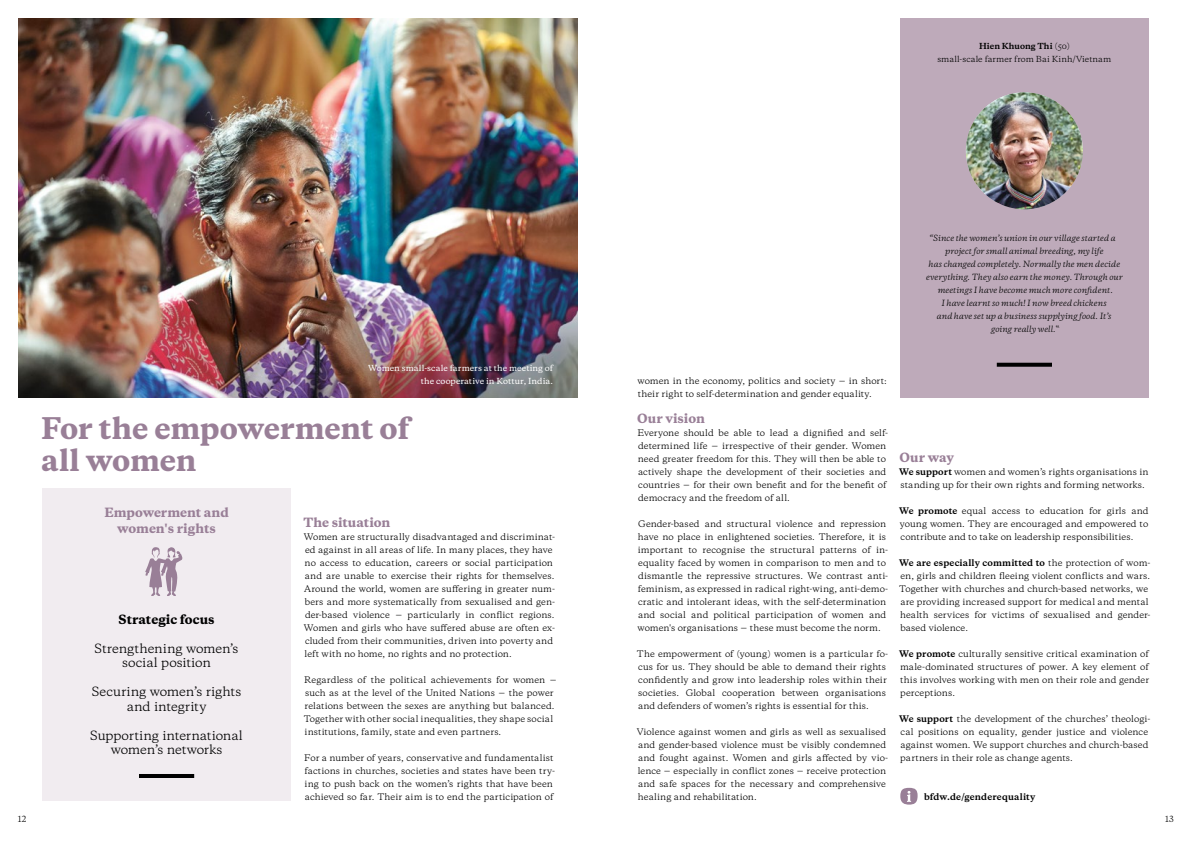
<style>
.page{position:relative;width:1191px;height:842px;background:#fff}
.page>*{position:absolute;margin:0;border:0;box-sizing:border-box;transform-origin:0 0}
.t1{font:800 28px/32px "Galaxie Copernicus";letter-spacing:-.01em;color:#997f97}
.t2{font:12px/14.5px "Galaxie Copernicus";letter-spacing:-.01em;color:#000;text-align:center}
.t3{font:800 12px/16px "Galaxie Copernicus";letter-spacing:-.005em;color:#997f97;text-align:center}
.t4{font:800 12px "Galaxie Copernicus";color:#000}
.t5{font:8.5px/13px "Galaxie Copernicus";letter-spacing:.01em;color:#000}
.t6{font:700 8.5px "Galaxie Copernicus";letter-spacing:.02em;color:#000}
.t7{font:italic 8px/13px "Galaxie Copernicus";letter-spacing:.01em;color:#000;text-align:center}
.t8{font:8px "Galaxie Copernicus";color:#000}
.t9{font:500 7.8px/13px "Galaxie Copernicus";letter-spacing:.005em;color:#fff;text-align:right}
.t10{font:7.8px/13px "Galaxie Copernicus";letter-spacing:.01em;color:#000;text-align:center}
.s1{font-weight:700}
</style>
<div class="page">
<div style="left:900px;top:18px;width:248px;height:379px;background:#beaaba"></div>
<div style="left:43px;top:488px;width:248px;height:312px;background:#f1ecf0"></div>
<svg style="left:145px;top:547px;width:38px;height:49px"></svg>
<hr style="left:139px;top:774px;width:55px;height:4px;background:#000">
<svg style="left:996px;top:363px;width:56px;height:4px"></svg>
<img style="left:18px;top:18px;width:559px;height:379px">
<img style="left:966px;top:92px;width:117px;height:117px;border-radius:58px">
<svg style="left:900px;top:788px;width:17px;height:17px"></svg>
<p class="t10" style="left:937px;top:40px;width:175px"><span class="s1">Hien Khuong Thi</span> (50)<br>small-scale farmer from Bai Kinh/Vietnam</p>
<p class="t9" style="left:368px;top:362px;width:186px">Women small-scale farmers at the meeting of the cooperative in Kottur, India.</p>
<h1 class="t1" style="left:41px;top:413px;width:370px">For the empowerment of all women</h1>
<h2 class="t3" style="left:104px;top:505px;width:126px">Empowerment and women's rights</h2>
<h2 class="t4" style="left:119px;top:611px;width:98px">Strategic focus</h2>
<h2 class="t2" style="left:95px;top:641px;width:145px">Strengthening women’s social position</h2>
<h2 class="t2" style="left:92px;top:684px;width:151px">Securing women’s rights and integrity</h2>
<h2 class="t2" style="left:90px;top:728px;width:154px">Supporting international women’s networks</h2>
<h2 class="t3" style="left:303px;top:515px;width:88px">The situation</h2>
<p class="t5" style="left:304px;top:530px;width:253px">Women are structurally disadvantaged and discriminat&shy;ed against in all areas of life. In many places, they have no access to education, careers or social participation and are unable to exercise their rights for themselves.<br>Around the world, women are suffering in greater num&shy;bers and more systematically from sexualised and gen&shy;der-based violence – particularly in conflict regions.<br>Women and girls who have suffered abuse are often ex&shy;cluded from their communities, driven into poverty and left with no home, no rights and no protection.</p>
<p class="t5" style="left:304px;top:673px;width:254px">Regardless of the political achievements for women – such as at the level of the United Nations – the power relations between the sexes are anything but balanced.<br>Together with other social inequalities, they shape social institutions, family, state and even partners.</p>
<p class="t5" style="left:304px;top:751px;width:252px">For a number of years, conservative and fundamentalist factions in churches, societies and states have been try&shy;ing to push back on the women’s rights that have been achieved so far. Their aim is to end the participation of</p>
<p class="t7" style="left:926px;top:232px;width:198px">“Since the women’s union in our village started a project for small animal breeding, my life<br>has changed completely. Normally the men decide everything. They also earn the money. Through our meetings I have become much more confident.<br>I have learnt so much! I now breed chickens<br>and have set up a business supplying food. It’s going really well.‟</p>
<p class="t5" style="left:637px;top:374px;width:251px">women in the economy, politics and society – in short: their right to self-determination and gender equality.</p>
<h2 class="t3" style="left:637px;top:411px;width:69px">Our vision</h2>
<p class="t5" style="left:637px;top:426px;width:252px">Everyone should be able to lead a dignified and self&shy;determined life – irrespective of their gender. Women need greater freedom for this. They will then be able to actively shape the development of their societies and countries – for their own benefit and for the benefit of democracy and the freedom of all.</p>
<p class="t5" style="left:637px;top:517px;width:252px">Gender-based and structural violence and repression have no place in enlightened societies. Therefore, it is important to recognise the structural patterns of in&shy;equality faced by women in comparison to men and to dismantle the repressive structures. We contrast anti&shy;feminism, as expressed in radical right-wing, anti-demo&shy;cratic and intolerant ideas, with the self-determination and social and political participation of women and women's organisations – these must become the norm.</p>
<p class="t5" style="left:637px;top:647px;width:253px">The empowerment of (young) women is a particular fo&shy;cus for us. They should be able to demand their rights confidently and grow into leadership roles within their societies. Global cooperation between organisations and defenders of women’s rights is essential for this.</p>
<p class="t5" style="left:637px;top:725px;width:253px">Violence against women and girls as well as sexualised and gender-based violence must be visibly condemned and fought against. Women and girls affected by vio&shy;lence – especially in conflict zones – receive protection and safe spaces for the necessary and comprehensive healing and rehabilitation.</p>
<h2 class="t3" style="left:899px;top:450px;width:56px">Our way</h2>
<p class="t5" style="left:899px;top:465px;width:251px"><span class="s1">We support</span> women and women’s rights organisations in standing up for their own rights and forming networks.</p>
<p class="t5" style="left:899px;top:504px;width:251px;text-align:justify"><span class="s1">We promote</span> equal access to education for girls and young women. They are encouraged and empowered to contribute and to take on leadership responsibilities.</p>
<p class="t5" style="left:899px;top:556px;width:253px"><span class="s1">We are especially committed to</span> the protection of wom&shy;en, girls and children fleeing violent conflicts and wars.<br>Together with churches and church-based networks, we are providing increased support for medical and mental health services for victims of sexualised and gender&shy;based violence.</p>
<p class="t5" style="left:899px;top:647px;width:251px;text-align:justify"><span class="s1">We promote</span> culturally sensitive critical examination of male-dominated structures of power. A key element of this involves working with men on their role and gender perceptions.</p>
<p class="t5" style="left:899px;top:712px;width:253px"><span class="s1">We support</span> the development of the churches’ theologi&shy;cal positions on equality, gender justice and violence against women. We support churches and church-based partners in their role as change agents.</p>
<p class="t6" style="left:924px;top:791px;width:113px">bfdw.de/genderequality</p>
<p class="t8" style="left:18px;top:814px;width:10px">12</p>
<p class="t8" style="left:1165px;top:814px;width:10px">13</p>
</div>
